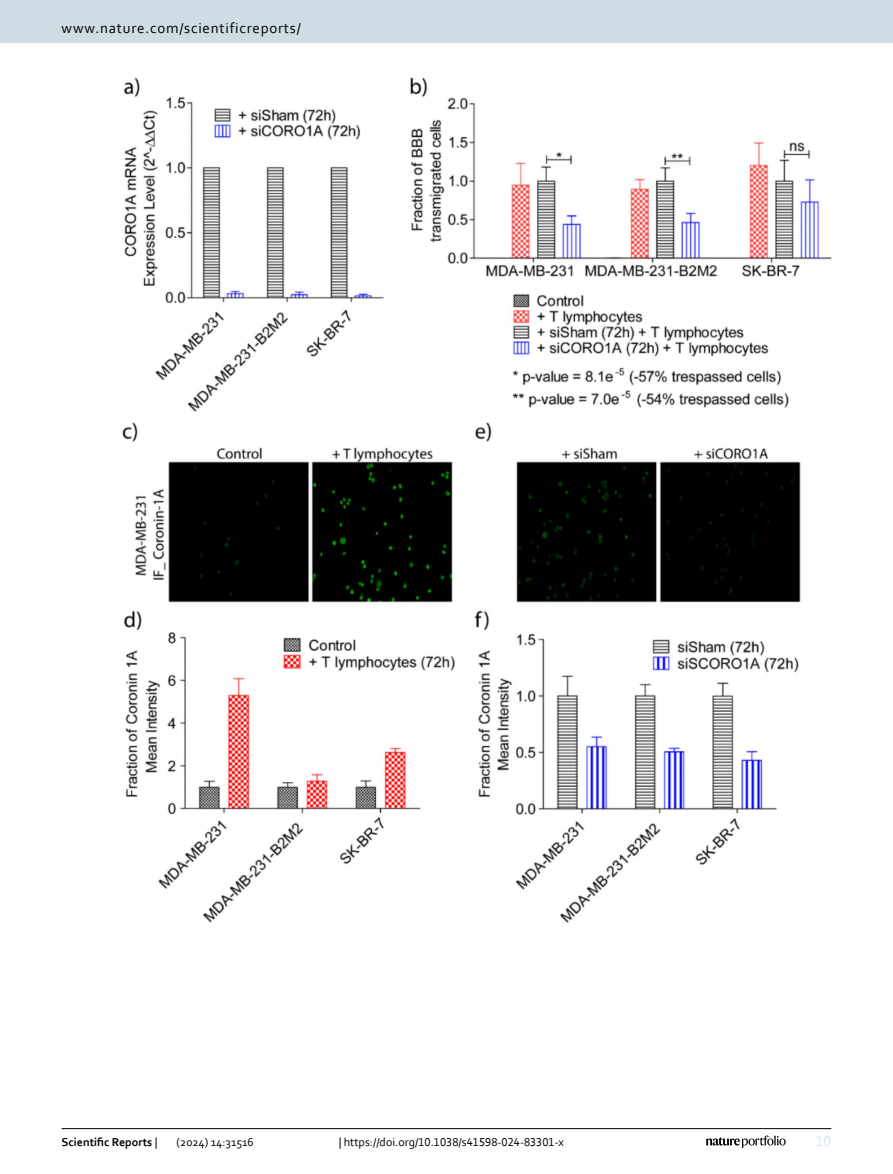
<style>
.page{position:relative;width:893px;height:1174px;background:#fff}
.page>*{position:absolute;margin:0;border:0;box-sizing:border-box;transform-origin:0 0}
.t1{font:15px "Corbel";letter-spacing:.05em;color:#000}
.t2{font:15px "Corbel";color:#d9e4eb}
.t3{font:12px "Corbel";color:#000}
.t4{font:700 12px "Corbel";color:#000}
.s1{font-weight:400}
</style>
<div class="page">
<img style="left:122px;top:77px;width:709px;height:846px">
<hr style="left:62px;top:1128px;width:769px;height:1px;background:#000">
<svg style="left:706px;top:1135px;width:80px;height:12px"></svg>
<div style="left:0;top:0;width:893px;height:43px;background:#cedde4"></div>
<p class="t1" style="left:62px;top:18px;width:241px">www.nature.com/scientificreports/</p>
<p class="t4" style="left:62px;top:1134px;width:97px">Scientific Reports <span class="s1">|</span></p>
<p class="t3" style="left:177px;top:1134px;width:79px">(2024) 14:31516</p>
<p class="t3" style="left:339px;top:1134px;width:227px">| https://doi.org/10.1038/s41598-024-83301-x</p>
<p class="t2" style="left:816px;top:1132px;width:17px">10</p>
</div>
